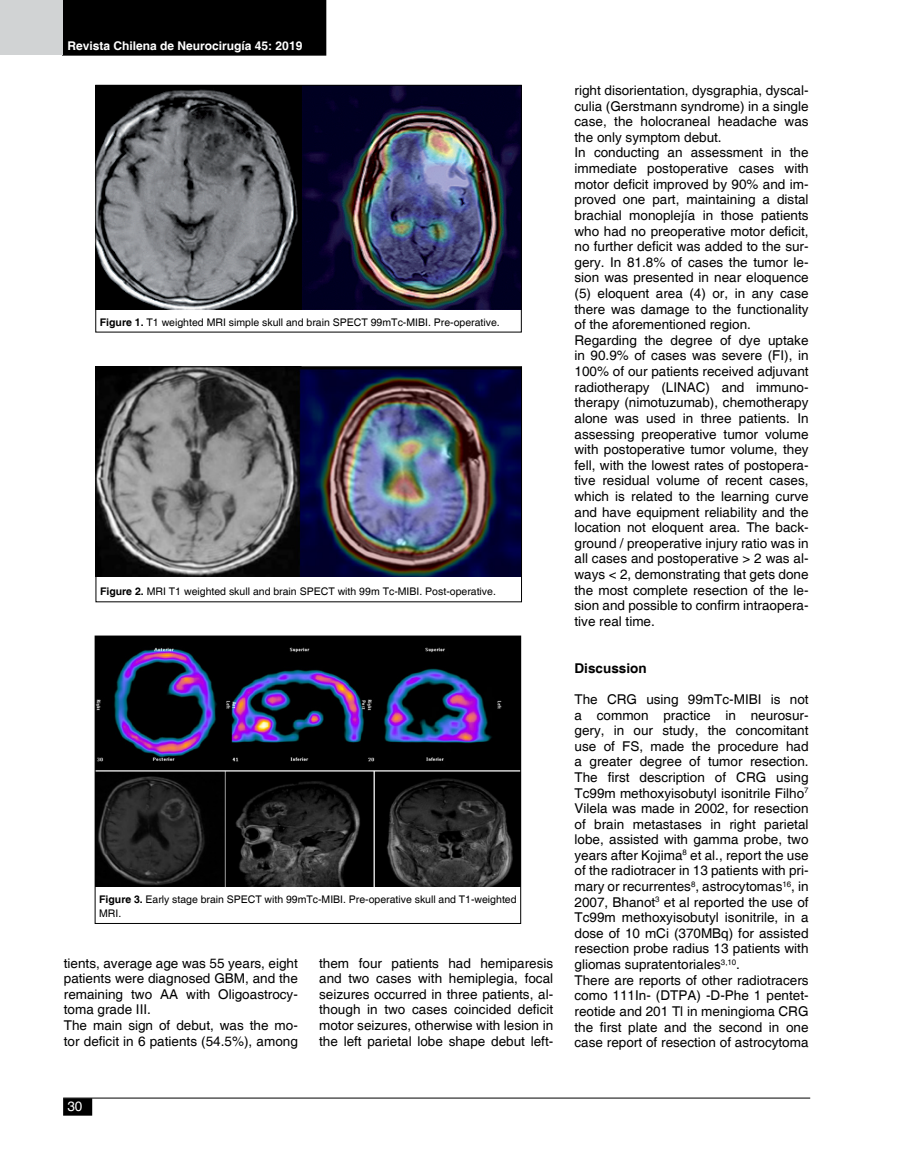
<style>
.page{position:relative;width:915px;height:1170px;background:#fff}
.page>*{position:absolute;margin:0;border:0;box-sizing:border-box;transform-origin:0 0}
.t1{font:13.5px/15.6px "Helvetica";color:#000}
.t2{font:700 13.5px "Helvetica";color:#000}
.t3{font:13.5px "Helvetica";color:#fff}
.t4{font:700 12px "Helvetica";color:#fff}
.t5{font:10.5px/13.5px "Helvetica";color:#000}
.s1{font-weight:700}
</style>
<div class="page">
<div style="left:64px;top:1098px;width:27px;height:16px;background:#000"></div>
<div style="left:63px;top:1098px;width:29px;height:17px;border:2px solid #000"></div>
<hr style="left:63px;top:1097px;width:747px;height:1px;background:#000">
<div style="left:62px;top:0;width:264px;height:56px;background:#000"></div>
<div style="left:0;top:0;width:62px;height:55px;background:#d1d3d4"></div>
<img style="left:97px;top:87px;width:422px;height:223px">
<div style="left:95px;top:85px;width:426px;height:247px;border:1px solid #000"></div>
<img style="left:98px;top:368px;width:421px;height:209px">
<div style="left:96px;top:366px;width:425px;height:236px;border:1px solid #000"></div>
<img style="left:97px;top:637px;width:421px;height:249px">
<div style="left:95px;top:635px;width:425px;height:288px;border:1px solid #000"></div>
<p class="t4" style="left:67px;top:39px;width:236px">Revista Chilena de Neurocirugía 45: 2019</p>
<p class="t5" style="left:100px;top:316px;width:401px"><span class="s1">Figure 1.</span> T1 weighted MRI simple skull and brain SPECT 99mTc-MIBI. Pre-operative.</p>
<p class="t5" style="left:100px;top:584px;width:397px"><span class="s1">Figure 2.</span> MRI T1 weighted skull and brain SPECT with 99m Tc-MIBI. Post-operative.</p>
<p class="t5" style="left:99px;top:892px;width:419px"><span class="s1">Figure 3.</span> Early stage brain SPECT with 99mTc-MIBI. Pre-operative skull and T1-weighted<br>MRI.</p>
<p class="t1" style="left:64px;top:955px;width:235px">tients, average age was 55 years, eight patients were diagnosed GBM, and the remaining two AA with Oligoastrocy&shy;toma grade III.<br>The main sign of debut, was the mo&shy;tor deficit in 6 patients (54.5%), among</p>
<p class="t1" style="left:319px;top:955px;width:235px;text-align:justify">them four patients had hemiparesis and two cases with hemiplegia, focal seizures occurred in three patients, al&shy;though in two cases coincided deficit motor seizures, otherwise with lesion in the left parietal lobe shape debut left-</p>
<p class="t3" style="left:67px;top:1098px;width:17px">30</p>
<p class="t1" style="left:574px;top:83px;width:235px">right disorientation, dysgraphia, dyscal&shy;culia (Gerstmann syndrome) in a single case, the holocraneal headache was the only symptom debut.<br>In conducting an assessment in the immediate postoperative cases with motor deficit improved by 90% and im&shy;proved one part, maintaining a distal brachial monoplejía in those patients who had no preoperative motor deficit, no further deficit was added to the sur&shy;gery. In 81.8% of cases the tumor le&shy;sion was presented in near eloquence (5) eloquent area (4) or, in any case there was damage to the functionality of the aforementioned region.<br>Regarding the degree of dye uptake in 90.9% of cases was severe (FI), in 100% of our patients received adjuvant radiotherapy (LINAC) and immuno&shy;therapy (nimotuzumab), chemotherapy alone was used in three patients. In assessing preoperative tumor volume with postoperative tumor volume, they fell, with the lowest rates of postopera&shy;tive residual volume of recent cases, which is related to the learning curve and have equipment reliability and the location not eloquent area. The back&shy;ground / preoperative injury ratio was in all cases and postoperative &gt; 2 was al&shy;ways &lt; 2, demonstrating that gets done the most complete resection of the le&shy;sion and possible to confirm intraopera&shy;tive real time.</p>
<p class="t2" style="left:574px;top:659px;width:74px">Discussion</p>
<p class="t1" style="left:574px;top:691px;width:235px">The CRG using 99mTc-MIBI is not a common practice in neurosur&shy;gery, in our study, the concomitant use of FS, made the procedure had a greater degree of tumor resection.<br>The first description of CRG using Tc99m methoxyisobutyl isonitrile Filho<sup>7<br></sup>Vilela was made in 2002, for resection of brain metastases in right parietal lobe, assisted with gamma probe, two years after Kojima<sup>8</sup> et al., report the use of the radiotracer in 13 patients with pri&shy;mary or recurrentes<sup>8</sup>, astrocytomas<sup>16</sup>, in 2007, Bhanot<sup>3</sup> et al reported the use of Tc99m methoxyisobutyl isonitrile, in a dose of 10 mCi (370MBq) for assisted resection probe radius 13 patients with gliomas supratentoriales<sup>3,10</sup>.<br>There are reports of other radiotracers como 111In- (DTPA) -D-Phe 1 pentet&shy;reotide and 201 Tl in meningioma CRG the first plate and the second in one case report of resection of astrocytoma</p>
</div>
